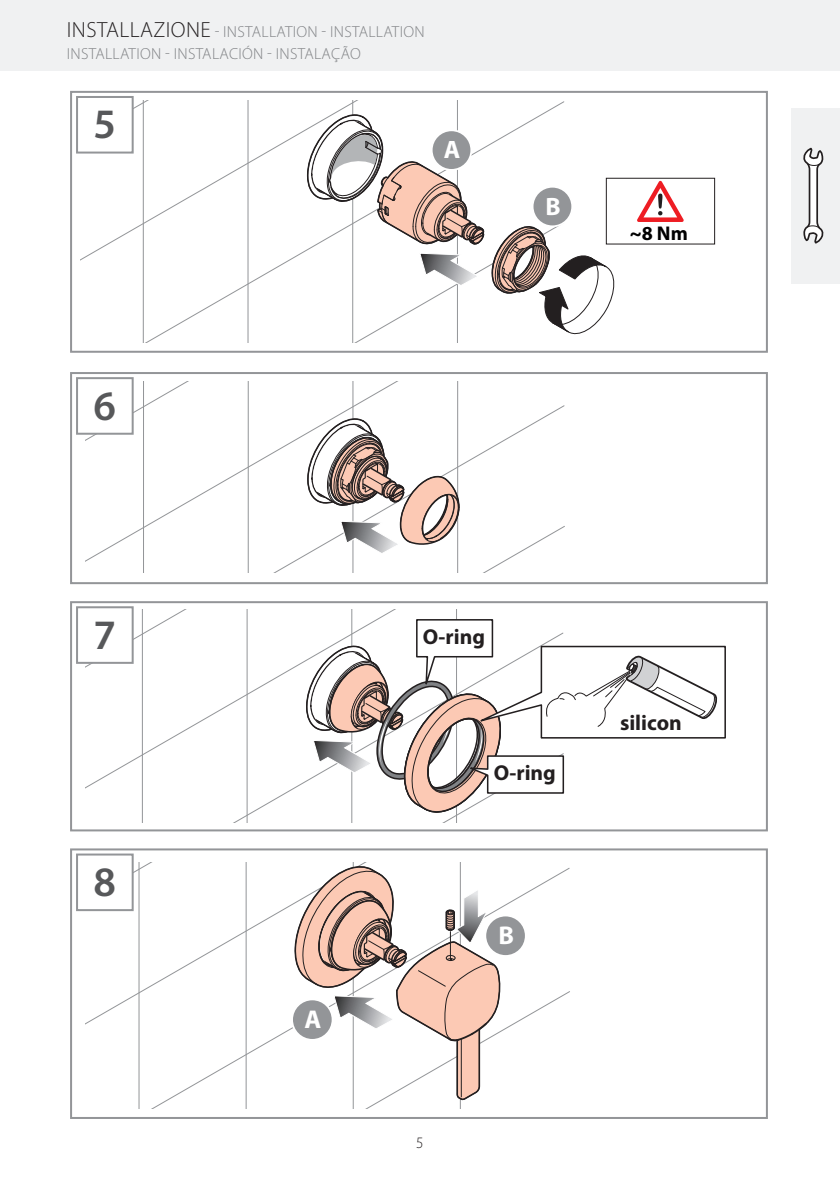
<style>
.page{position:relative;width:840px;height:1191px;background:#fff}
.page>*{position:absolute;margin:0;border:0;box-sizing:border-box;transform-origin:0 0}
.t1{font:600 42px "Myriad Pro";color:#57585a}
.t2{font:700 25.8px "Myriad Pro";color:#fff}
.t3{font:700 25.2px "Myriad Pro";color:#fff}
.t4{font:700 21.6px "Myriad Pro";color:#231f20}
.t5{font:700 20px "Myriad Pro";color:#000001}
.Titolo{font:300 16px "Myriad Pro";letter-spacing:.02em;color:#808285}
.t6{font:300 16px "Myriad Pro";color:#231f20;scale:.94 1}
.s1{font-size:22px;color:#231f20}
</style>
<div class="page">
<div style="left:0;top:0;width:839px;height:71px;background:#f0f1f2"></div>
<div style="left:790px;top:108px;width:49px;height:175px;background:#f0f1f2"></div>
<svg style="left:803px;top:147px;width:20px;height:97px"></svg>
<div style="left:70px;top:372px;width:697px;height:212px;border:2px solid #939598"></div>
<div style="left:70px;top:91px;width:697px;height:262px;border:2px solid #939598"></div>
<svg style="left:85px;top:381px;width:480px;height:192px"></svg>
<svg style="left:81px;top:101px;width:534px;height:241px"></svg>
<div style="left:76px;top:377px;width:58px;height:58px;background:#fff;border:2px solid #939598"></div>
<div style="left:76px;top:96px;width:58px;height:58px;background:#fff;border:2px solid #939598"></div>
<svg style="left:599px;top:171px;width:117px;height:80px"></svg>
<div style="left:606px;top:178px;width:108px;height:66px;background:#fff"></div>
<div style="left:605px;top:178px;width:109px;height:66px;border:1px solid #231f20"></div>
<svg style="left:637px;top:181px;width:46px;height:41px"></svg>
<div style="left:70px;top:601px;width:697px;height:230px;border:2px solid #939598"></div>
<div style="left:70px;top:848px;width:697px;height:271px;border:2px solid #939598"></div>
<svg style="left:85px;top:609px;width:641px;height:213px"></svg>
<svg style="left:85px;top:862px;width:480px;height:239px"></svg>
<div style="left:76px;top:606px;width:58px;height:58px;background:#fff;border:2px solid #939598"></div>
<div style="left:76px;top:853px;width:58px;height:58px;background:#fff;border:2px solid #939598"></div>
<p class="Titolo" style="left:67px;top:22px;width:359px"><span class="s1">INSTALLAZIONE</span> - INSTALLATION - INSTALLATION</p>
<p class="Titolo" style="left:67px;top:44px;width:295px">INSTALLATION - INSTALACIÓN - INSTALAÇÃO</p>
<p class="t1" style="left:93px;top:97px;width:24px">5</p>
<p class="t3" style="left:443px;top:133px;width:18px">A</p>
<p class="t1" style="left:93px;top:379px;width:24px">6</p>
<p class="t3" style="left:545px;top:190px;width:17px">B</p>
<p class="t5" style="left:629px;top:220px;width:59px">~8 Nm</p>
<p class="t1" style="left:93px;top:608px;width:24px">7</p>
<p class="t1" style="left:93px;top:855px;width:24px">8</p>
<p class="t2" style="left:304px;top:1002px;width:18px">A</p>
<p class="t4" style="left:422px;top:622px;width:64px">O-ring</p>
<p class="t4" style="left:493px;top:759px;width:64px">O-ring</p>
<p class="t2" style="left:498px;top:918px;width:17px">B</p>
<p class="t4" style="left:619px;top:708px;width:63px">silicon</p>
<p class="t6" style="left:416px;top:1132px;width:9px">5</p>
</div>
